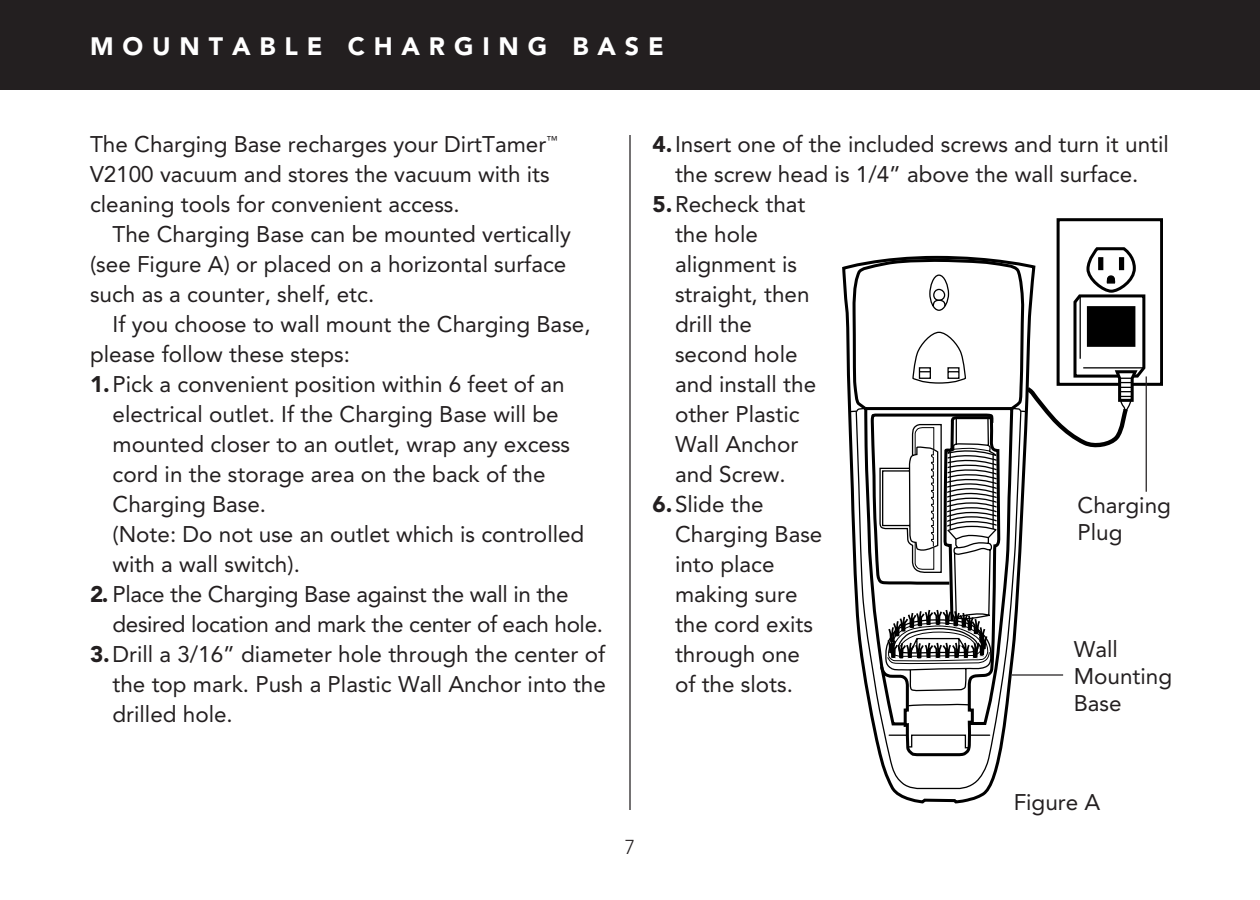
<style>
.page{position:relative;width:1260px;height:900px;background:#fff}
.page>*{position:absolute;margin:0;border:0;box-sizing:border-box;transform-origin:0 0}
.t1{font:900 25px "Avenir";letter-spacing:.355em;color:#fff}
.t2{font:22.5px/30px "Avenir";color:#231f20}
.t3{font:300 20px "Avenir";color:#231f20}
.s1{font-weight:900}
</style>
<div class="page">
<div style="left:0;top:0;width:1260px;height:90px;background:#231f20"></div>
<svg style="left:842px;top:265px;width:147px;height:539px"></svg>
<svg style="left:855px;top:758px;width:146px;height:32px"></svg>
<svg style="left:849px;top:218px;width:314px;height:540px"></svg>
<hr style="left:629px;top:135px;width:2px;height:675px;background:#231f20">
<hr style="left:1012px;top:674px;width:51px;height:2px;background:#231f20">
<hr style="left:1146px;top:376px;width:1px;height:116px;background:#231f20">
<p class="t1" style="left:90px;top:36px;width:575px">MOUNTABLE CHARGING BASE</p>
<p class="t2" style="left:90px;top:131px;width:469px">The Charging Base recharges your DirtTamer<sup>™<br></sup>V2100 vacuum and stores the vacuum with its cleaning tools for convenient access.</p>
<p class="t2" style="left:90px;top:221px;width:482px;text-indent:22px">The Charging Base can be mounted vertically (see Figure A) or placed on a horizontal surface such as a counter, shelf, etc.</p>
<p class="t2" style="left:90px;top:311px;width:502px;text-indent:22px">If you choose to wall mount the Charging Base, please follow these steps:<br><span class="s1">1.</span>Pick a convenient position within 6 feet of an</p>
<p class="t2" style="left:112px;top:401px;width:473px">electrical outlet. If the Charging Base will be mounted closer to an outlet, wrap any excess cord in the storage area on the back of the Charging Base.<br>(Note: Do not use an outlet which is controlled with a wall switch).</p>
<p class="t2" style="left:90px;top:581px;width:480px"><span class="s1">2.</span> Place the Charging Base against the wall in the</p>
<p class="t2" style="left:112px;top:611px;width:492px">desired location and mark the center of each hole.</p>
<p class="t2" style="left:90px;top:641px;width:517px"><span class="s1">3.</span>Drill a 3/16” diameter hole through the center of</p>
<p class="t2" style="left:112px;top:671px;width:495px">the top mark. Push a Plastic Wall Anchor into the</p>
<p class="t2" style="left:112px;top:701px;width:122px">drilled hole.</p>
<p class="t2" style="left:652px;top:131px;width:518px"><span class="s1">4.</span>Insert one of the included screws and turn it until</p>
<p class="t2" style="left:675px;top:161px;width:465px">the screw head is 1/4” above the wall surface.</p>
<p class="t2" style="left:652px;top:191px;width:154px"><span class="s1">5.</span>Recheck that</p>
<p class="t2" style="left:675px;top:221px;width:84px">the hole</p>
<p class="t2" style="left:675px;top:251px;width:124px">alignment is</p>
<p class="t2" style="left:675px;top:281px;width:136px">straight, then</p>
<p class="t2" style="left:675px;top:311px;width:79px">drill the</p>
<p class="t2" style="left:675px;top:341px;width:124px">second hole</p>
<p class="t2" style="left:675px;top:371px;width:143px">and install the</p>
<p class="t2" style="left:675px;top:401px;width:126px">other Plastic</p>
<p class="t2" style="left:675px;top:431px;width:125px">Wall Anchor</p>
<p class="t2" style="left:675px;top:461px;width:112px">and Screw.</p>
<p class="t2" style="left:652px;top:491px;width:113px"><span class="s1">6.</span>Slide the</p>
<p class="t2" style="left:675px;top:521px;width:149px">Charging Base</p>
<p class="t2" style="left:675px;top:551px;width:101px">into place</p>
<p class="t2" style="left:675px;top:581px;width:124px">making sure</p>
<p class="t2" style="left:675px;top:611px;width:139px">the cord exits</p>
<p class="t2" style="left:675px;top:641px;width:127px">through one</p>
<p class="t2" style="left:675px;top:671px;width:119px">of the slots.</p>
<p class="t2" style="left:1078px;top:494px;width:95px;line-height:27px">Charging<br>Plug</p>
<p class="t2" style="left:1074px;top:637px;width:100px;line-height:27px">Wall<br>Mounting<br>Base</p>
<p class="t3" style="left:625px;top:839px;width:12px">7</p>
<p class="t2" style="left:1014px;top:789px;width:88px">Figure A</p>
</div>
